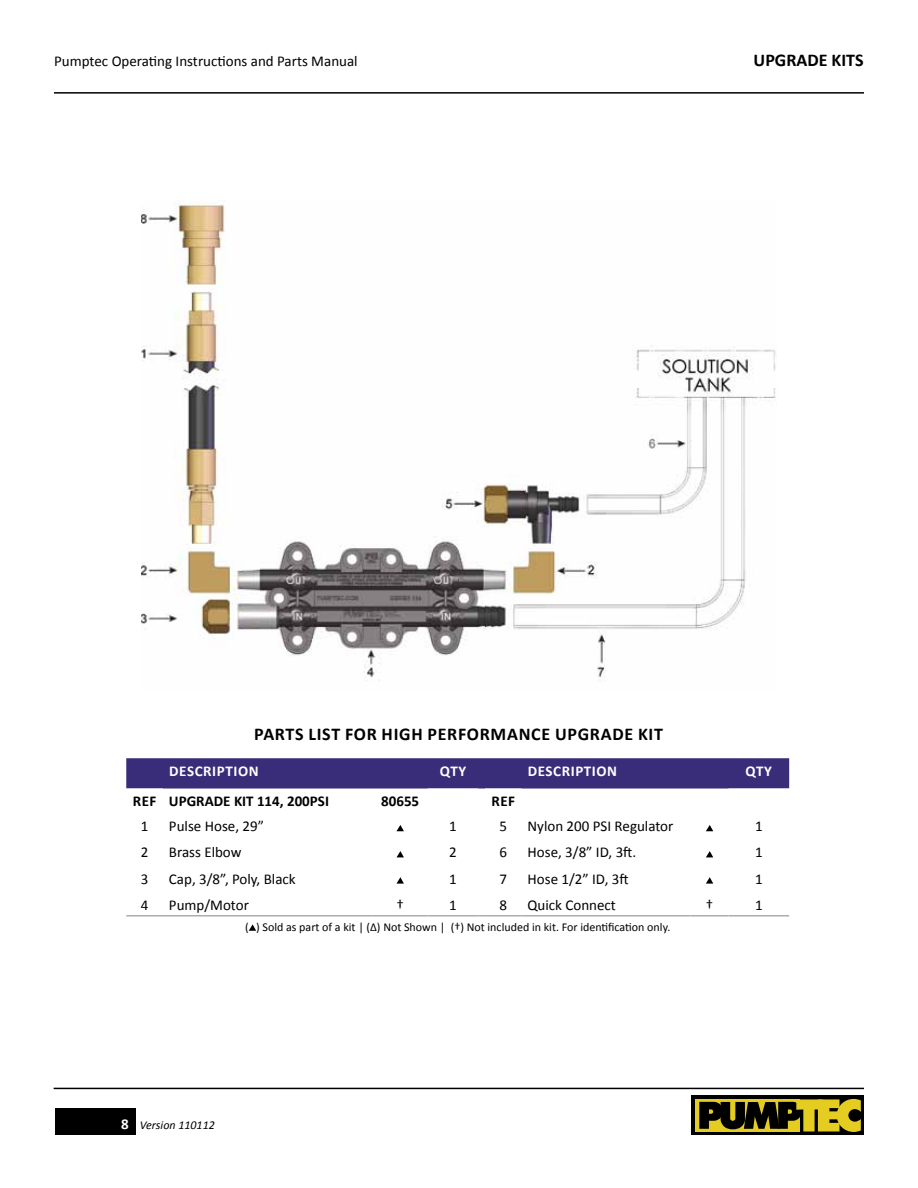
<style>
.page{position:relative;width:918px;height:1188px;background:#fff}
.page>*{position:absolute;margin:0;border:0;box-sizing:border-box;transform-origin:0 0}
.t1{font:700 18px "Calibri";letter-spacing:.035em;color:#000}
.t2{font:700 18px "Calibri";color:#000}
.t3{font:15px "Calibri";color:#000}
.t4{font:700 15px "Calibri";color:#000}
.t5{font:700 15px "Calibri";letter-spacing:.04em;color:#fff}
.t6{font:12px "Calibri";color:#000}
.t7{font:italic 12px "Calibri";color:#000}
.s1{font-weight:700;font-style:normal;font-size:15px;color:#fff}
</style>
<div class="page">
<div style="left:692px;top:1096px;width:172px;height:39px;background:#000"></div>
<div style="left:695px;top:1099px;width:105px;height:32px;background:#e4cc21"></div>
<svg style="left:699px;top:1099px;width:162px;height:33px"></svg>
<div style="left:55px;top:1108px;width:80px;height:27px;background:#000"></div>
<hr style="left:54px;top:1088px;width:810px;height:1px;background:#000">
<hr style="left:54px;top:92px;width:810px;height:2px;background:#000">
<img style="left:141px;top:200px;width:635px;height:481px">
<div style="left:126px;top:758px;width:663px;height:31px;background:#392d7a"></div>
<hr style="left:126px;top:915px;width:37px;height:2px;background:#adadad">
<hr style="left:163px;top:915px;width:210px;height:2px;background:#adadad">
<hr style="left:373px;top:915px;width:55px;height:2px;background:#adadad">
<hr style="left:428px;top:915px;width:50px;height:2px;background:#adadad">
<svg style="left:478px;top:915px;width:7px;height:2px"></svg>
<hr style="left:485px;top:915px;width:37px;height:2px;background:#adadad">
<hr style="left:522px;top:915px;width:169px;height:2px;background:#adadad">
<hr style="left:691px;top:915px;width:37px;height:2px;background:#adadad">
<hr style="left:728px;top:915px;width:61px;height:2px;background:#adadad">
<svg style="left:396px;top:825px;width:8px;height:6px"></svg>
<svg style="left:706px;top:825px;width:7px;height:6px"></svg>
<svg style="left:396px;top:851px;width:8px;height:6px"></svg>
<svg style="left:706px;top:851px;width:7px;height:6px"></svg>
<svg style="left:396px;top:877px;width:8px;height:7px"></svg>
<svg style="left:706px;top:877px;width:7px;height:7px"></svg>
<svg style="left:249px;top:924px;width:7px;height:7px"></svg>
<p class="t3" style="left:54px;top:51px;width:305px">Pumptec Operating Instructions and Parts Manual</p>
<p class="t2" style="left:754px;top:49px;width:112px">UPGRADE KITS</p>
<p class="t1" style="left:254px;top:723px;width:226px">PARTS LIST FOR HIG H PERFORMAN</p>
<p class="t1" style="left:531px;top:723px;width:59px">CE UPGRA</p>
<p class="t1" style="left:612px;top:723px;width:35px">DE KIT</p>
<p class="t5" style="left:169px;top:761px;width:91px">DESCRIPTION</p>
<p class="t5" style="left:440px;top:761px;width:28px">QTY</p>
<p class="t5" style="left:528px;top:761px;width:91px">DESCRIPTION</p>
<p class="t5" style="left:746px;top:761px;width:28px">QTY</p>
<p class="t4" style="left:133px;top:791px;width:9px">REF</p>
<p class="t4" style="left:169px;top:791px;width:159px">UPGRADE KIT 114, 200PSI</p>
<p class="t4" style="left:381px;top:791px;width:40px">80655</p>
<p class="t4" style="left:491px;top:791px;width:9px">REF</p>
<p class="t3" style="left:141px;top:817px;width:9px">1</p>
<p class="t3" style="left:169px;top:817px;width:96px">Pulse Hose, 29”</p>
<p class="t3" style="left:449px;top:817px;width:9px">1</p>
<p class="t3" style="left:499px;top:817px;width:9px">5</p>
<p class="t3" style="left:528px;top:817px;width:147px">Nylon 200 PSI Regulator</p>
<p class="t3" style="left:755px;top:817px;width:9px">1</p>
<p class="t3" style="left:141px;top:843px;width:9px">2</p>
<p class="t3" style="left:169px;top:843px;width:74px">Brass Elbow</p>
<p class="t3" style="left:449px;top:843px;width:9px">2</p>
<p class="t3" style="left:499px;top:843px;width:9px">6</p>
<p class="t3" style="left:528px;top:843px;width:110px">Hose, 3/8” ID, 3ft.</p>
<p class="t3" style="left:755px;top:843px;width:9px">1</p>
<p class="t3" style="left:141px;top:869px;width:9px">3</p>
<p class="t3" style="left:169px;top:869px;width:128px">Cap, 3/8”, Poly, Black</p>
<p class="t3" style="left:449px;top:869px;width:9px">1</p>
<p class="t3" style="left:499px;top:869px;width:9px">7</p>
<p class="t3" style="left:528px;top:869px;width:103px">Hose 1/2” ID, 3ft</p>
<p class="t3" style="left:755px;top:869px;width:9px">1</p>
<p class="t3" style="left:141px;top:895px;width:9px">4</p>
<p class="t3" style="left:169px;top:895px;width:82px">Pump/Motor</p>
<p class="t3" style="left:396px;top:895px;width:9px">†</p>
<p class="t3" style="left:449px;top:895px;width:9px">1</p>
<p class="t3" style="left:499px;top:895px;width:9px">8</p>
<p class="t3" style="left:528px;top:895px;width:90px">Quick Connect</p>
<p class="t3" style="left:706px;top:895px;width:9px">†</p>
<p class="t3" style="left:755px;top:895px;width:9px">1</p>
<p class="t6" style="left:245px;top:919px;width:427px">( ) Sold as part of a kit | (Δ) Not Shown | (†) Not included in kit. For identification only.</p>
<p class="t7" style="left:121px;top:1117px;width:95px"><span class="s1">8</span> Version 110112</p>
</div>
